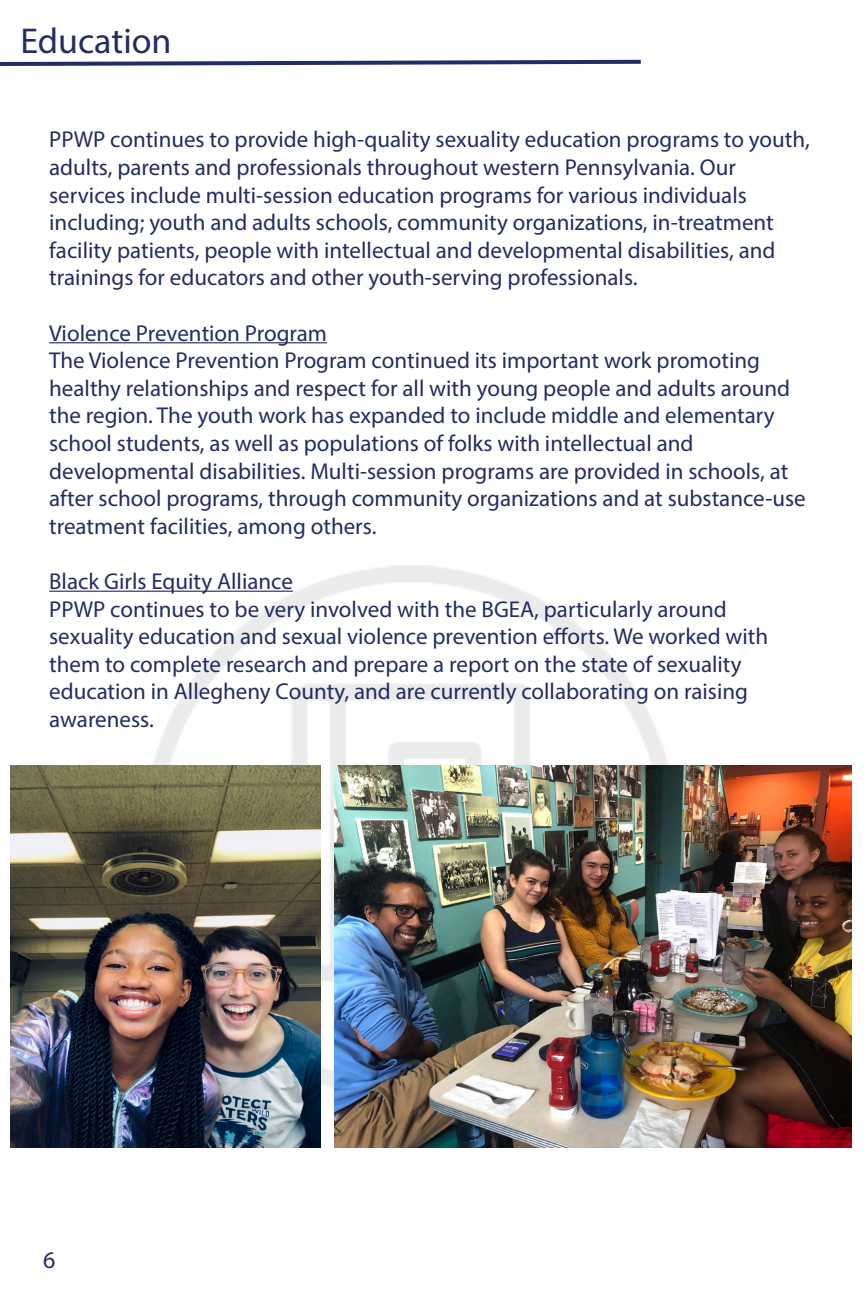
<style>
.page{position:relative;width:864px;height:1296px;background:#fff}
.page>*{position:absolute;margin:0;border:0;box-sizing:border-box;transform-origin:0 0}
.t1{font:36px "Myriad Pro";color:#242c64}
.t2{font:24px "Myriad Pro";color:#242c64}
.t3{font:23px/27.6px "Myriad Pro";color:#242c64}
</style>
<div class="page">
<img style="left:144px;top:566px;width:534px;height:534px">
<hr style="left:49px;top:342px;width:278px;height:1px;background:#242c64">
<hr style="left:49px;top:591px;width:244px;height:1px;background:#242c64">
<svg style="left:0;top:59px;width:641px;height:7px"></svg>
<img style="left:11px;top:766px;width:309px;height:382px">
<img style="left:335px;top:766px;width:517px;height:382px">
<h1 class="t1" style="left:20px;top:18px;width:153px">Education</h1>
<p class="t3" style="left:49px;top:125px;width:762px">PPWP continues to provide high-quality sexuality education programs to youth, adults, parents and professionals throughout western Pennsylvania. Our services include multi-session education programs for various individuals including; youth and adults schools, community organizations, in-treatment facility patients, people with intellectual and developmental disabilities, and trainings for educators and other youth-serving professionals.</p>
<p class="t3" style="left:49px;top:319px;width:758px">Violence Prevention Program<br>The Violence Prevention Program continued its important work promoting healthy relationships and respect for all with young people and adults around the region. The youth work has expanded to include middle and elementary school students, as well as populations of folks with intellectual and developmental disabilities. Multi-session programs are provided in schools, at after school programs, through community organizations and at substance-use treatment facilities, among others.</p>
<p class="t3" style="left:49px;top:567px;width:721px">Black Girls Equity Alliance<br>PPWP continues to be very involved with the BGEA, particularly around sexuality education and sexual violence prevention efforts. We worked with them to complete research and prepare a report on the state of sexuality education in Allegheny County, and are currently collaborating on raising awareness.</p>
<p class="t2" style="left:43px;top:1245px;width:14px">6</p>
</div>
